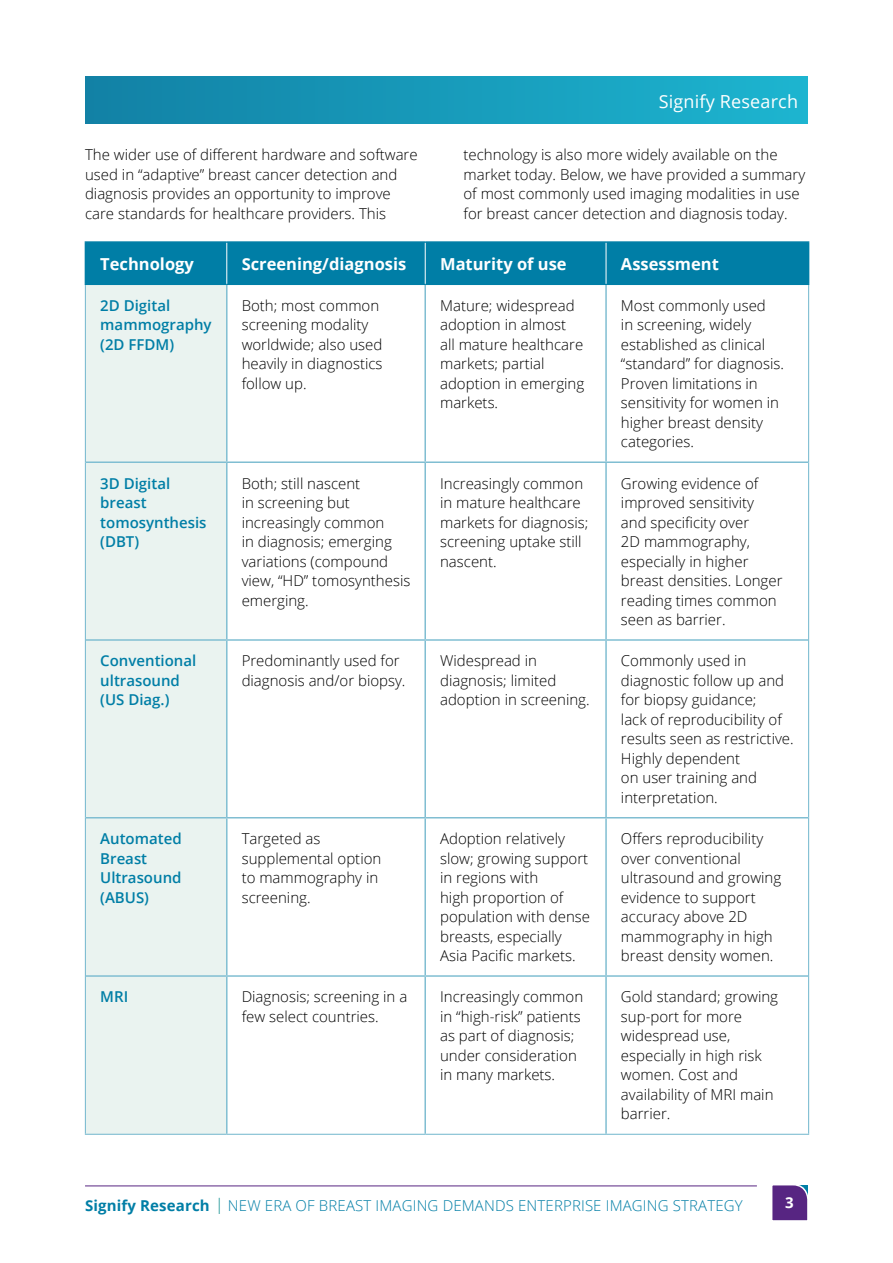
<style>
.page{position:relative;width:893px;height:1263px;background:#fff}
.page>*{position:absolute;margin:0;border:0;box-sizing:border-box;transform-origin:0 0}
.t1{font:18px "Open Sans";letter-spacing:.01em;color:#fff}
.t2{font:700 16.5px "Open Sans";color:#fff}
.t3{font:300 15px/19.5px "Open Sans";color:#000}
.t4{font:600 15px/19.5px "Open Sans";color:#007ea6}
.t5{font:300 15px "Open Sans";letter-spacing:.01em;color:#007ea6}
.t6{font:700 15px "Open Sans";color:#fff}
.s1{font-weight:700}
.s2{font-family:"Helvetica";font-size:22.5px;color:#088}
</style>
<div class="page">
<div style="left:86px;top:243px;width:722px;height:41px;background:#007ea6"></div>
<div style="left:86px;top:285px;width:140px;height:849px;background:#eaf3f0"></div>
<hr style="left:226px;top:285px;width:2px;height:176px;background:#80bed2">
<hr style="left:424px;top:285px;width:2px;height:176px;background:#80bed2">
<hr style="left:605px;top:285px;width:2px;height:176px;background:#80bed2">
<hr style="left:86px;top:461px;width:141px;height:2px;background:#80bed2">
<hr style="left:227px;top:461px;width:198px;height:2px;background:#80bed2">
<hr style="left:226px;top:463px;width:2px;height:176px;background:#80bed2">
<hr style="left:425px;top:461px;width:181px;height:2px;background:#80bed2">
<hr style="left:424px;top:463px;width:2px;height:176px;background:#80bed2">
<hr style="left:606px;top:461px;width:202px;height:2px;background:#80bed2">
<hr style="left:605px;top:463px;width:2px;height:176px;background:#80bed2">
<hr style="left:86px;top:639px;width:141px;height:2px;background:#80bed2">
<hr style="left:227px;top:639px;width:198px;height:2px;background:#80bed2">
<hr style="left:226px;top:641px;width:2px;height:176px;background:#80bed2">
<hr style="left:425px;top:639px;width:181px;height:2px;background:#80bed2">
<hr style="left:424px;top:641px;width:2px;height:176px;background:#80bed2">
<hr style="left:606px;top:639px;width:202px;height:2px;background:#80bed2">
<hr style="left:605px;top:641px;width:2px;height:176px;background:#80bed2">
<hr style="left:86px;top:817px;width:141px;height:1px;background:#80bed2">
<hr style="left:227px;top:817px;width:198px;height:1px;background:#80bed2">
<hr style="left:226px;top:818px;width:2px;height:157px;background:#80bed2">
<hr style="left:425px;top:817px;width:181px;height:1px;background:#80bed2">
<hr style="left:424px;top:818px;width:2px;height:157px;background:#80bed2">
<hr style="left:606px;top:817px;width:202px;height:1px;background:#80bed2">
<hr style="left:605px;top:818px;width:2px;height:157px;background:#80bed2">
<hr style="left:86px;top:975px;width:141px;height:2px;background:#80bed2">
<hr style="left:227px;top:975px;width:198px;height:2px;background:#80bed2">
<hr style="left:226px;top:977px;width:2px;height:157px;background:#80bed2">
<hr style="left:425px;top:975px;width:181px;height:2px;background:#80bed2">
<hr style="left:424px;top:977px;width:2px;height:157px;background:#80bed2">
<hr style="left:606px;top:975px;width:202px;height:2px;background:#80bed2">
<hr style="left:605px;top:977px;width:2px;height:157px;background:#80bed2">
<hr style="left:85px;top:241px;width:142px;height:2px;background:#007ea6">
<hr style="left:85px;top:243px;width:1px;height:41px;background:#007ea6">
<hr style="left:227px;top:241px;width:198px;height:2px;background:#007ea6">
<hr style="left:425px;top:241px;width:181px;height:2px;background:#007ea6">
<hr style="left:606px;top:241px;width:203px;height:2px;background:#007ea6">
<hr style="left:808px;top:243px;width:1px;height:41px;background:#007ea6">
<hr style="left:226px;top:243px;width:1px;height:41px;background:#fff">
<hr style="left:425px;top:243px;width:1px;height:41px;background:#fff">
<hr style="left:606px;top:243px;width:1px;height:41px;background:#fff">
<hr style="left:85px;top:284px;width:142px;height:1px;background:#007ea6">
<hr style="left:227px;top:284px;width:198px;height:1px;background:#007ea6">
<hr style="left:425px;top:284px;width:181px;height:1px;background:#007ea6">
<hr style="left:606px;top:284px;width:203px;height:1px;background:#007ea6">
<hr style="left:85px;top:285px;width:1px;height:177px;background:#80bed2">
<hr style="left:808px;top:285px;width:1px;height:177px;background:#80bed2">
<hr style="left:85px;top:462px;width:1px;height:178px;background:#80bed2">
<hr style="left:808px;top:462px;width:1px;height:178px;background:#80bed2">
<hr style="left:85px;top:640px;width:1px;height:178px;background:#80bed2">
<hr style="left:808px;top:640px;width:1px;height:178px;background:#80bed2">
<hr style="left:85px;top:818px;width:1px;height:158px;background:#80bed2">
<hr style="left:808px;top:818px;width:1px;height:158px;background:#80bed2">
<hr style="left:85px;top:976px;width:1px;height:158px;background:#80bed2">
<hr style="left:808px;top:976px;width:1px;height:158px;background:#80bed2">
<hr style="left:85px;top:1134px;width:142px;height:1px;background:#80bed2">
<hr style="left:227px;top:1134px;width:198px;height:1px;background:#80bed2">
<hr style="left:425px;top:1134px;width:181px;height:1px;background:#80bed2">
<hr style="left:606px;top:1134px;width:203px;height:1px;background:#80bed2">
<svg style="left:772px;top:1185px;width:36px;height:36px"></svg>
<hr style="left:85px;top:1185px;width:672px;height:1px;background:#572582">
<div style="left:85px;top:77px;width:723px;height:46px;background:linear-gradient(to right,#1281a5,#1db5d0)"></div>
<p class="t1" style="left:659px;top:89px;width:141px">Signify Research</p>
<p class="t3" style="left:85px;top:145px;width:334px">The wider use of different hardware and software used in “adaptive” breast cancer detection and diagnosis provides an opportunity to improve care standards for healthcare providers. This</p>
<p class="t3" style="left:463px;top:145px;width:343px">technology is also more widely available on the market today. Below, we have provided a summary of most commonly used imaging modalities in use for breast cancer detection and diagnosis today.</p>
<p class="t2" style="left:100px;top:252px;width:95px">Technology</p>
<p class="t2" style="left:242px;top:252px;width:166px">Screening/diagnosis</p>
<p class="t2" style="left:440px;top:252px;width:128px">Maturity of use</p>
<p class="t2" style="left:621px;top:252px;width:99px">Assessment</p>
<p class="t4" style="left:100px;top:295px;width:113px">2D Digital mammography (2D FFDM)</p>
<p class="t3" style="left:242px;top:295px;width:142px">Both; most common screening modality worldwide; also used heavily in diagnostics follow up.</p>
<p class="t3" style="left:440px;top:295px;width:146px">Mature; widespread adoption in almost all mature healthcare markets; partial adoption in emerging markets.</p>
<p class="t3" style="left:621px;top:295px;width:162px">Most commonly used in screening, widely established as clinical “standard” for diagnosis.<br>Proven limitations in sensitivity for women in higher breast density categories.</p>
<p class="t4" style="left:100px;top:473px;width:108px">3D Digital breast tomosynthesis (DBT)</p>
<p class="t3" style="left:242px;top:473px;width:170px">Both; still nascent<br>in screening but increasingly common<br>in diagnosis; emerging variations (compound view, “HD” tomosynthesis emerging.</p>
<p class="t3" style="left:440px;top:473px;width:150px">Increasingly common in mature healthcare markets for diagnosis; screening uptake still nascent.</p>
<p class="t3" style="left:621px;top:473px;width:163px">Growing evidence of improved sensitivity and specificity over<br>2D mammography, especially in higher breast densities. Longer reading times common seen as barrier.</p>
<p class="t4" style="left:100px;top:651px;width:98px">Conventional ultrasound (US Diag.)</p>
<p class="t3" style="left:242px;top:651px;width:163px">Predominantly used for diagnosis and/or biopsy.</p>
<p class="t3" style="left:440px;top:651px;width:149px">Widespread in diagnosis; limited adoption in screening.</p>
<p class="t3" style="left:621px;top:651px;width:172px">Commonly used in diagnostic follow up and for biopsy guidance;<br>lack of reproducibility of results seen as restrictive.<br>Highly dependent<br>on user training and interpretation.</p>
<p class="t4" style="left:100px;top:828px;width:83px">Automated<br>Breast<br>Ultrasound (ABUS)</p>
<p class="t3" style="left:242px;top:828px;width:141px">Targeted as supplemental option to mammography in screening.</p>
<p class="t3" style="left:440px;top:828px;width:152px">Adoption relatively slow; growing support in regions with<br>high proportion of population with dense breasts, especially<br>Asia Pacific markets.</p>
<p class="t3" style="left:621px;top:828px;width:162px">Offers reproducibility over conventional ultrasound and growing evidence to support accuracy above 2D mammography in high breast density women.</p>
<p class="t4" style="left:100px;top:987px;width:30px">MRI</p>
<p class="t3" style="left:242px;top:987px;width:167px">Diagnosis; screening in a few select countries.</p>
<p class="t3" style="left:440px;top:987px;width:145px">Increasingly common in “high-risk” patients as part of diagnosis; under consideration in many markets.</p>
<p class="t3" style="left:621px;top:987px;width:159px">Gold standard; growing sup-port for more widespread use, especially in high risk women. Cost and availability of MRI main barrier.</p>
<p class="t5" style="left:85px;top:1196px;width:659px"><span class="s1">Signify Research</span> <span class="s2">l</span> NEW ERA OF BREAST IMAGING DEMANDS ENTERPRISE IMAGING STRATEGY</p>
<p class="t6" style="left:785px;top:1192px;width:10px">3</p>
</div>
